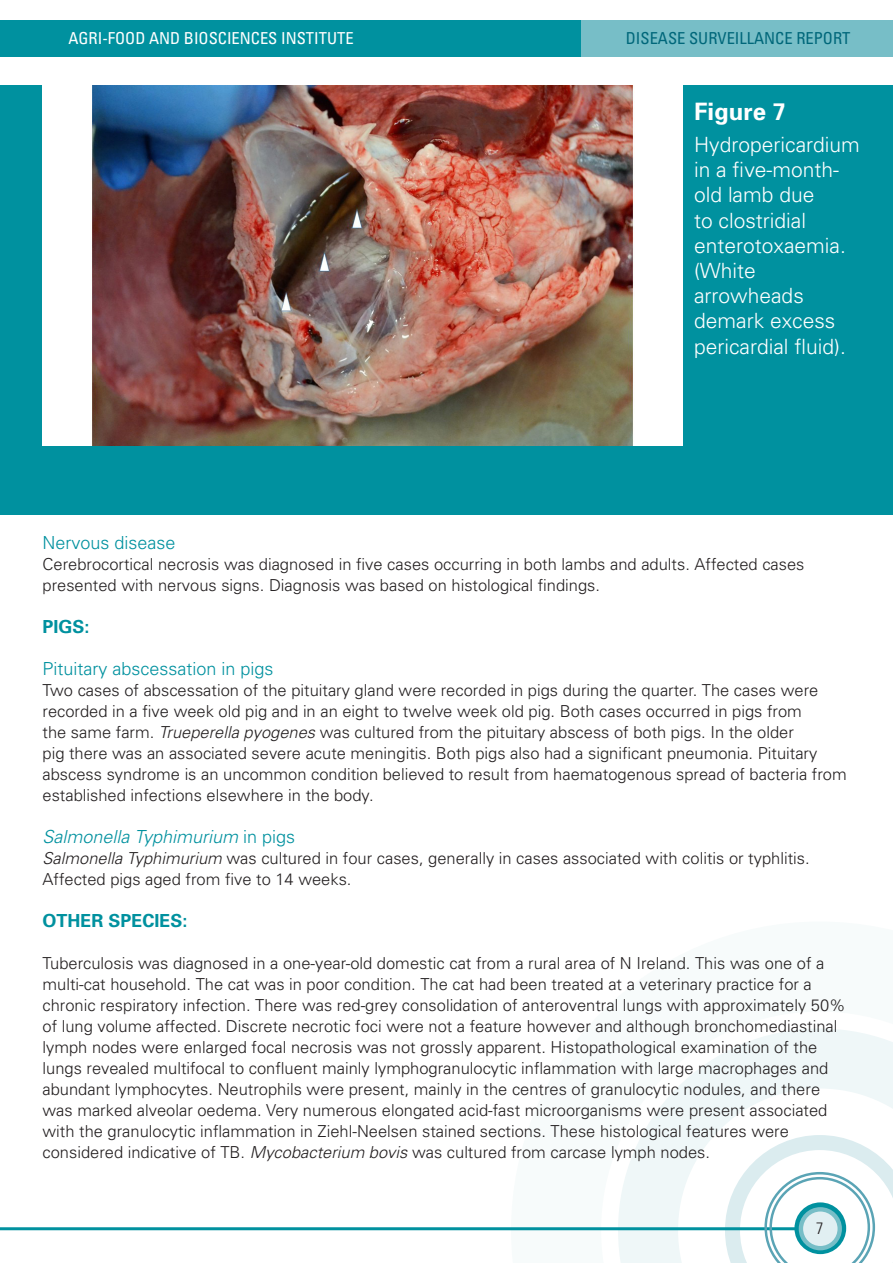
<style>
.page{position:relative;width:893px;height:1263px;background:#fff}
.page>*{position:absolute;margin:0;border:0;box-sizing:border-box;transform-origin:0 0}
.Annotation{font:700 24px "Univers";color:#fff}
.Figure_caption_text{font:300 21px/25.2px "Univers";color:#fff}
.Disease_Headline{font:300 18px "Univers";color:#00919f}
.Disease_Headline-2{font:italic 300 18px "Univers";color:#00919f}
.Animal_headline{font:700 18px "Univers";color:#00919f}
.t1{font:300 16.5px/21px "Univers";color:#231f20}
.t2{font:condensed 16.5px "Univers";color:#fff}
.t3{font:condensed 16.5px "Univers";color:#00677a}
.t4{font:300 condensed 16.5px "Univers";color:#231f20}
.s1{font-style:italic}
.s2{font-style:normal}
</style>
<div class="page">
<svg style="left:511px;top:1029px;width:382px;height:234px"></svg>
<hr style="left:0;top:1227px;width:833px;height:3px;background:#00919f">
<div style="left:0;top:20px;width:582px;height:36px;background:#00919f"></div>
<div style="left:582px;top:20px;width:311px;height:36px;background:#77bec7"></div>
<svg style="left:725px;top:1135px;width:168px;height:128px"></svg>
<div style="left:0;top:85px;width:893px;height:429px;background:#00919f"></div>
<img style="left:43px;top:85px;width:640px;height:360px">
<p class="t2" style="left:68px;top:28px;width:287px">AGRI-FOOD AND BIOSCIENCES INSTITUTE</p>
<p class="t3" style="left:626px;top:28px;width:226px">DISEASE SURVEILLANCE REPORT</p>
<p class="Annotation" style="left:694px;top:96px;width:94px">Figure 7</p>
<p class="Figure_caption_text" style="left:694px;top:131px;width:167px">Hydropericardium in a five-month&shy;old lamb due<br>to clostridial enterotoxaemia. (White arrowheads demark excess pericardial fluid).</p>
<p class="Disease_Headline" style="left:43px;top:532px;width:135px">Nervous disease</p>
<p class="t1" style="left:43px;top:553px;width:763px">Cerebrocortical necrosis was diagnosed in five cases occurring in both lambs and adults. Affected cases presented with nervous signs. Diagnosis was based on histological findings.</p>
<p class="Animal_headline" style="left:43px;top:615px;width:49px">PIGS:</p>
<p class="Disease_Headline" style="left:43px;top:658px;width:233px">Pituitary abscessation in pigs</p>
<p class="t1" style="left:43px;top:679px;width:806px">Two cases of abscessation of the pituitary gland were recorded in pigs during the quarter. The cases were recorded in a five week old pig and in an eight to twelve week old pig. Both cases occurred in pigs from<br>the same farm. <span class="s1">Trueperella pyogenes</span> was cultured from the pituitary abscess of both pigs. In the older<br>pig there was an associated severe acute meningitis. Both pigs also had a significant pneumonia. Pituitary abscess syndrome is an uncommon condition believed to result from haematogenous spread of bacteria from established infections elsewhere in the body.</p>
<p class="Disease_Headline-2" style="left:43px;top:826px;width:254px">Salmonella Typhimurium <span class="s2">in pigs</span></p>
<p class="t1" style="left:43px;top:847px;width:769px"><span class="s1">Salmonella Typhimurium</span> was cultured in four cases, generally in cases associated with colitis or typhlitis.<br>Affected pigs aged from five to 14 weeks.</p>
<p class="Animal_headline" style="left:43px;top:909px;width:147px">OTHER SPECIES:</p>
<p class="t1" style="left:43px;top:952px;width:805px">Tuberculosis was diagnosed in a one-year-old domestic cat from a rural area of N Ireland. This was one of a multi-cat household. The cat was in poor condition. The cat had been treated at a veterinary practice for a chronic respiratory infection. There was red-grey consolidation of anteroventral lungs with approximately 50% of lung volume affected. Discrete necrotic foci were not a feature however and although bronchomediastinal lymph nodes were enlarged focal necrosis was not grossly apparent. Histopathological examination of the lungs revealed multifocal to confluent mainly lymphogranulocytic inflammation with large macrophages and abundant lymphocytes. Neutrophils were present, mainly in the centres of granulocytic nodules, and there was marked alveolar oedema. Very numerous elongated acid-fast microorganisms were present associated with the granulocytic inflammation in Ziehl-Neelsen stained sections. These histological features were considered indicative of TB. <span class="s1">Mycobacterium bovis</span> was cultured from carcase lymph nodes.</p>
<p class="t4" style="left:816px;top:1218px;width:9px">7</p>
</div>
